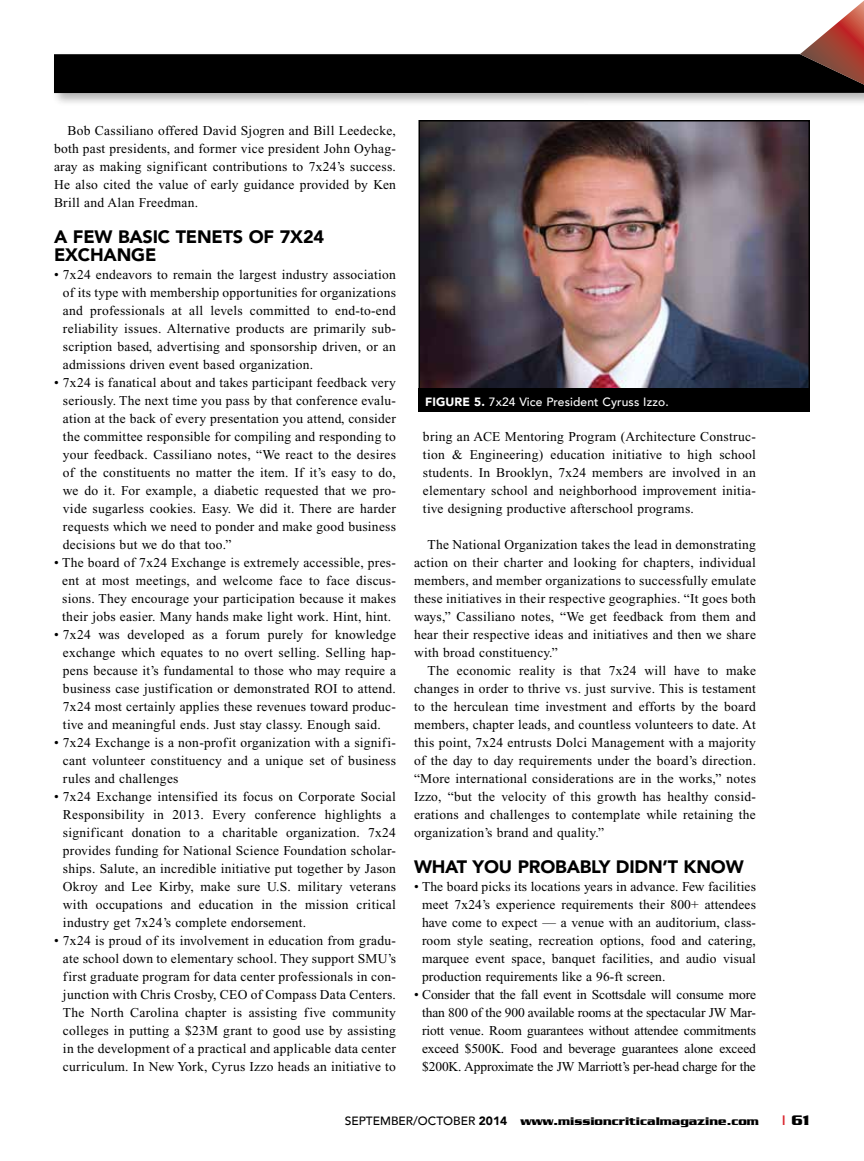
<style>
.page{position:relative;width:864px;height:1161px;background:#fff}
.page>*{position:absolute;margin:0;border:0;box-sizing:border-box;transform-origin:0 0}
.t1{font:900 18px/18px "Avenir";letter-spacing:-.01em;color:#000}
.t2{font:700 15px "Serpentine";color:#000}
.t3{font:13.5px/18px "Times New Roman";letter-spacing:.02em;color:#000;text-align:justify}
.t4{font:700 12px "Serpentine";color:#000}
.t5{font:500 12px "Avenir";letter-spacing:.01em;color:#fff}
.s1{font-weight:900}
.s2{font-family:"Avenir";font-weight:500}
.s3{font-family:"Avenir";font-weight:900}
.s4{color:#d9232b}
</style>
<div class="page">
<div style="left:51px;top:51px;width:813px;height:55px;background:#000;opacity:.3"></div>
<svg style="left:54px;top:1px;width:810px;height:92px"></svg>
<img style="left:421px;top:123px;width:386px;height:265px">
<div style="left:418px;top:120px;width:392px;height:273px;border:2px solid #000"></div>
<div style="left:418px;top:388px;width:392px;height:24px;background:#000"></div>
<p class="t3" style="left:54px;top:122px;width:344px;text-indent:14px">Bob Cassiliano offered David Sjogren and Bill Leedecke, both past presidents, and former vice president John Oyhag&shy;aray as making significant contributions to 7x24’s success.<br>He also cited the value of early guidance provided by Ken Brill and Alan Freedman.</p>
<h1 class="t1" style="left:54px;top:227px;width:272px">A FEW BASIC TENETS OF 7X24<br>EXCHANGE</h1>
<p class="t3" style="left:63px;top:266px;width:335px;text-indent:-9px">• 7x24 endeavors to remain the largest industry association of its type with membership opportunities for organizations and professionals at all levels committed to end-to-end reliability issues. Alternative products are primarily sub&shy;scription based, advertising and sponsorship driven, or an admissions driven event based organization.</p>
<p class="t3" style="left:63px;top:374px;width:335px;text-indent:-9px">• 7x24 is fanatical about and takes participant feedback very seriously. The next time you pass by that conference evalu&shy;ation at the back of every presentation you attend, consider the committee responsible for compiling and responding to your feedback. Cassiliano notes, “We react to the desires of the constituents no matter the item. If it’s easy to do, we do it. For example, a diabetic requested that we pro&shy;vide sugarless cookies. Easy. We did it. There are harder requests which we need to ponder and make good business decisions but we do that too.”</p>
<p class="t3" style="left:62px;top:553px;width:335px;text-indent:-8px">• The board of 7x24 Exchange is extremely accessible, pres&shy;ent at most meetings, and welcome face to face discus&shy;sions. They encourage your participation because it makes their jobs easier. Many hands make light work. Hint, hint.</p>
<p class="t3" style="left:63px;top:625px;width:335px;text-indent:-9px">• 7x24 was developed as a forum purely for knowledge exchange which equates to no overt selling. Selling hap&shy;pens because it’s fundamental to those who may require a business case justification or demonstrated ROI to attend.<br>7x24 most certainly applies these revenues toward produc&shy;tive and meaningful ends. Just stay classy. Enough said.</p>
<p class="t3" style="left:63px;top:733px;width:335px;text-indent:-9px">• 7x24 Exchange is a non-profit organization with a signifi&shy;cant volunteer constituency and a unique set of business rules and challenges</p>
<p class="t3" style="left:63px;top:787px;width:335px;text-indent:-9px">• 7x24 Exchange intensified its focus on Corporate Social Responsibility in 2013. Every conference highlights a significant donation to a charitable organization. 7x24 provides funding for National Science Foundation scholar&shy;ships. Salute, an incredible initiative put together by Jason Okroy and Lee Kirby, make sure U.S. military veterans with occupations and education in the mission critical industry get 7x24’s complete endorsement.</p>
<p class="t3" style="left:63px;top:931px;width:335px;text-indent:-9px">• 7x24 is proud of its involvement in education from gradu&shy;ate school down to elementary school. They support SMU’s first graduate program for data center professionals in con&shy;junction with Chris Crosby, CEO of Compass Data Centers.<br>The North Carolina chapter is assisting five community colleges in putting a $23M grant to good use by assisting in the development of a practical and applicable data center curriculum. In New York, Cyrus Izzo heads an initiative to</p>
<p class="t5" style="left:425px;top:392px;width:245px"><span class="s1">FIGURE 5.</span> 7x24 Vice President Cyruss Izzo.</p>
<p class="t3" style="left:423px;top:427px;width:335px">bring an ACE Mentoring Program (Architecture Construc&shy;tion &amp; Engineering) education initiative to high school students. In Brooklyn, 7x24 members are involved in an elementary school and neighborhood improvement initia&shy;tive designing productive afterschool programs.</p>
<p class="t3" style="left:414px;top:535px;width:344px;text-indent:14px">The National Organization takes the lead in demonstrating action on their charter and looking for chapters, individual members, and member organizations to successfully emulate these initiatives in their respective geographies. “It goes both ways,” Cassiliano notes, “We get feedback from them and hear their respective ideas and initiatives and then we share with broad constituency.”</p>
<p class="t3" style="left:414px;top:661px;width:344px;text-indent:14px">The economic reality is that 7x24 will have to make changes in order to thrive vs. just survive. This is testament to the herculean time investment and efforts by the board members, chapter leads, and countless volunteers to date. At this point, 7x24 entrusts Dolci Management with a majority of the day to day requirements under the board’s direction. “More international considerations are in the works,” notes Izzo, “but the velocity of this growth has healthy consid&shy;erations and challenges to contemplate while retaining the organization’s brand and quality.”</p>
<h1 class="t1" style="left:414px;top:857px;width:331px">WHAT YOU PROBABLY DIDN’T KNOW</h1>
<p class="t3" style="left:422px;top:878px;width:336px;text-indent:-8px">• The board picks its locations years in advance. Few facilities meet 7x24’s experience requirements their 800+ attendees have come to expect — a venue with an auditorium, class&shy;room style seating, recreation options, food and catering, marquee event space, banquet facilities, and audio visual production requirements like a 96-ft screen.</p>
<p class="t3" style="left:422px;top:986px;width:335px;text-indent:-8px">• Consider that the fall event in Scottsdale will consume more than 800 of the 900 available rooms at the spectacular JW Mar&shy;riott venue. Room guarantees without attendee commitments exceed $500K. Food and beverage guarantees alone exceed $200K. Approximate the JW Marriott’s per-head charge for the</p>
<p class="t4" style="left:345px;top:1114px;width:416px"><span class="s2">SEPTEMBER/OCTOBER</span> <span class="s3">2014</span> www.missioncriticalmagazine.com</p>
<p class="t2" style="left:782px;top:1112px;width:29px"><span class="s4">|</span> 61</p>
</div>
